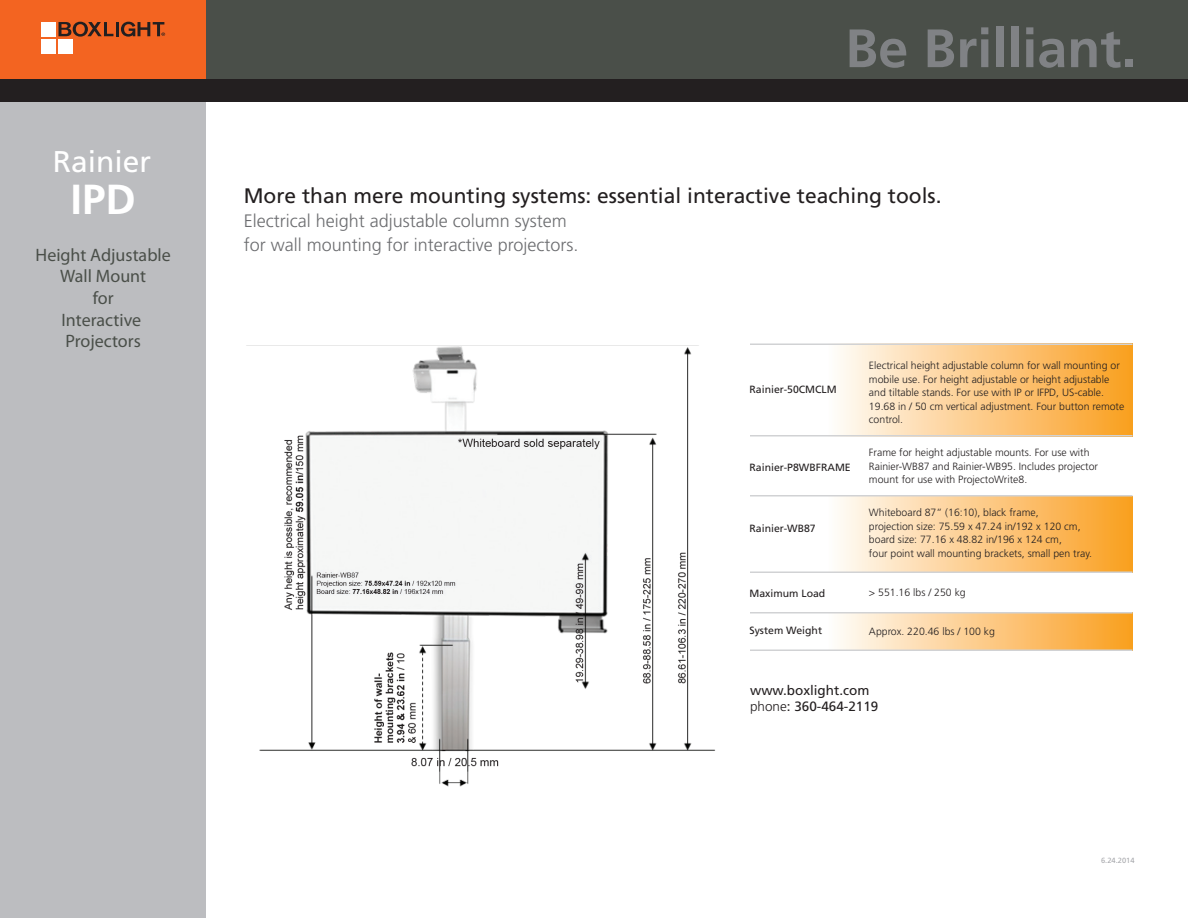
<style>
.page{position:relative;width:1188px;height:918px;background:#fff}
.page>*{position:absolute;margin:0;border:0;box-sizing:border-box;transform-origin:0 0}
.t1{font:700 54px "Frutiger LT Std";color:#808285}
.t2{font:700 42px "Frutiger LT Std";color:#fff}
.t3{font:30px "Frutiger LT Std";color:#fff}
.t4{font:21px "Frutiger LT Std";color:#231f20}
.t5{font:300 18px/24px "Frutiger LT Std";color:#6c6d70}
.t6{font:18px/21.6px "Myriad Pro";color:#4a4f49;text-align:center}
.t7{font:13.5px/16.5px "Frutiger LT Std";color:#231f20}
.t8{font:300 10.5px/13.5px "Frutiger LT Std";color:#231f20}
.t9{font:10.5px "Frutiger LT Std";color:#231f20}
.t10{font:7.5px "Frutiger LT Std";color:#a8a9ad}
.s1{font-weight:300}
</style>
<div class="page">
<div style="left:0;top:98px;width:206px;height:820px;background:#bcbdc0"></div>
<div style="left:204px;top:0;width:984px;height:81px;background:#4a4f49"></div>
<div style="left:0;top:0;width:206px;height:83px;background:#f36421"></div>
<div style="left:0;top:79px;width:1188px;height:23px;background:#231f20"></div>
<svg style="left:59px;top:22px;width:54px;height:15px"></svg>
<hr style="left:116px;top:22px;width:3px;height:14px;background:#231f20">
<svg style="left:121px;top:22px;width:44px;height:15px"></svg>
<div style="left:42px;top:22px;width:14px;height:14px;background:#fff"></div>
<div style="left:42px;top:39px;width:14px;height:14px;background:#fff"></div>
<div style="left:58px;top:39px;width:15px;height:14px;background:#fff"></div>
<div style="left:826px;top:344px;width:306px;height:92px;background:linear-gradient(to right,#fffcfa,#fa9f20)"></div>
<div style="left:826px;top:497px;width:306px;height:76px;background:linear-gradient(to right,#fffcfa,#f99f23)"></div>
<div style="left:826px;top:612px;width:306px;height:39px;background:linear-gradient(to right,#fffcfa,#fa9f20)"></div>
<hr style="left:750px;top:344px;width:382px;height:1px;background:#d1d2d4">
<hr style="left:750px;top:435px;width:382px;height:1px;background:#d1d2d4">
<hr style="left:750px;top:495px;width:382px;height:1px;background:#d1d2d4">
<hr style="left:750px;top:572px;width:382px;height:1px;background:#d1d2d4">
<hr style="left:750px;top:612px;width:382px;height:2px;background:#d1d2d4">
<hr style="left:750px;top:650px;width:382px;height:1px;background:#d1d2d4">
<img style="left:246px;top:345px;width:470px;height:442px">
<h3 class="t3" style="left:53px;top:144px;width:100px">Rainier</h3>
<h2 class="t2" style="left:71px;top:174px;width:67px">IPD</h2>
<h3 class="t6" style="left:36px;top:244px;width:137px">Height Adjustable<br>Wall Mount<br>for<br>Interactive<br>Projectors</h3>
<h1 class="t1" style="left:845px;top:17px;width:293px">Be Brilliant.</h1>
<h3 class="t4" style="left:244px;top:183px;width:699px">More than mere mounting systems: essential interactive teaching tools.</h3>
<h3 class="t5" style="left:244px;top:209px;width:336px">Electrical height adjustable column system for wall mounting for interactive projectors.</h3>
<p class="t9" style="left:749px;top:383px;width:89px">Rainier-50CMCLM</p>
<p class="t9" style="left:749px;top:461px;width:103px">Rainier-P8WBFRAME</p>
<p class="t9" style="left:749px;top:523px;width:68px">Rainier-WB87</p>
<p class="t9" style="left:749px;top:587px;width:77px">Maximum Load</p>
<p class="t9" style="left:749px;top:625px;width:74px">System Weight</p>
<p class="t8" style="left:869px;top:359px;width:257px">Electrical height adjustable column for wall mounting or mobile use. For height adjustable or height adjustable and tiltable stands. For use with IP or IFPD, US-cable.<br>19.68 in / 50 cm vertical adjustment. Four button remote control.</p>
<p class="t8" style="left:869px;top:446px;width:231px">Frame for height adjustable mounts. For use with<br>Rainier-WB87 and Rainier-WB95. Includes projector mount for use with ProjectoWrite8.</p>
<p class="t8" style="left:869px;top:506px;width:225px">Whiteboard 87” (16:10), black frame,<br>projection size: 75.59 x 47.24 in/192 x 120 cm, board size: 77.16 x 48.82 in/196 x 124 cm,<br>four point wall mounting brackets, small pen tray.</p>
<p class="t8" style="left:869px;top:586px;width:98px">&gt; 551.16 lbs / 250 kg</p>
<p class="t8" style="left:869px;top:625px;width:127px">Approx. 220.46 lbs / 100 kg</p>
<p class="t7" style="left:750px;top:682px;width:130px">www.boxlight.com <span class="s1">phone</span>: 360-464-2119</p>
<p class="t10" style="left:1101px;top:856px;width:35px">6.24.2014</p>
</div>
